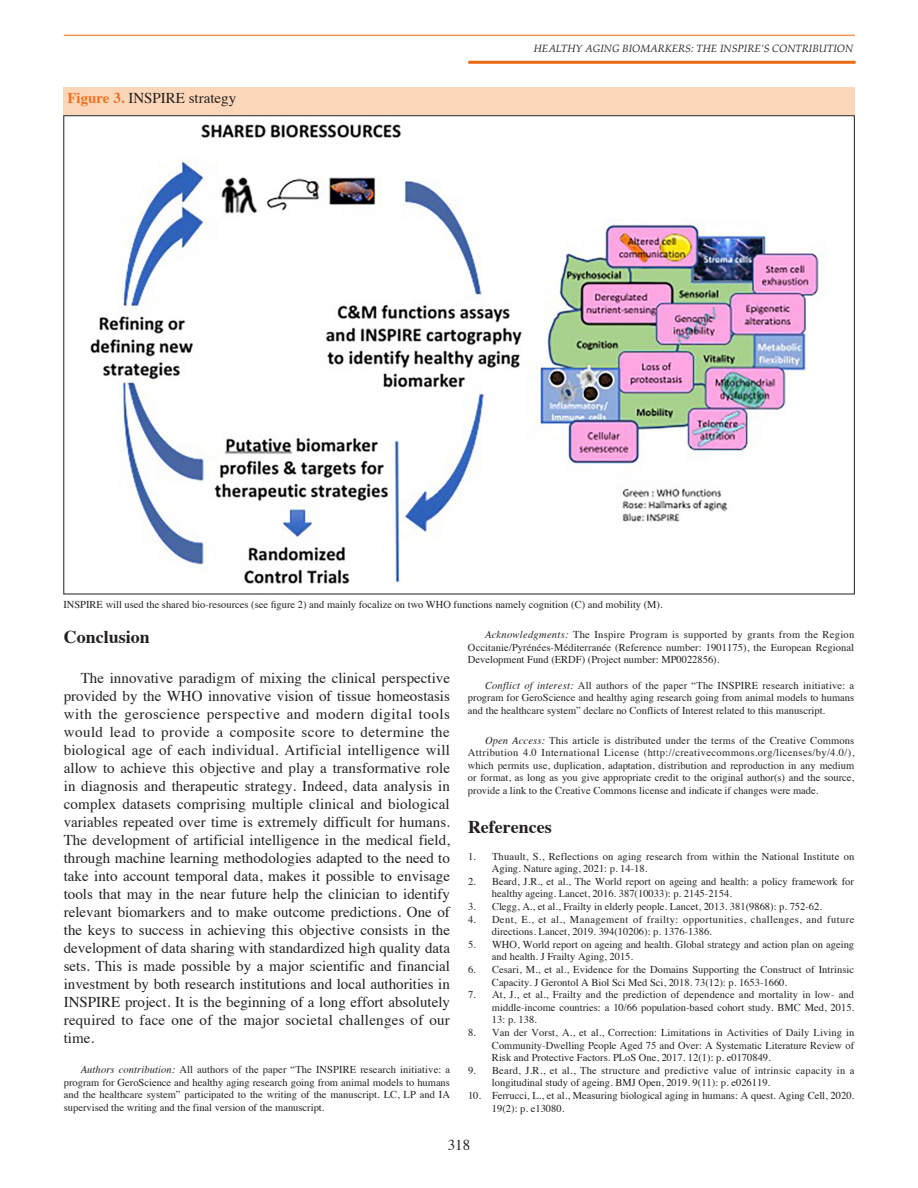
<style>
.page{position:relative;width:918px;height:1188px;background:#fff}
.page>*{position:absolute;margin:0;border:0;box-sizing:border-box;transform-origin:0 0}
.TITRE_1{font:700 18px "Times";color:#231f20}
.t1{font:15px/18px "Times";letter-spacing:.015em;color:#231f20;text-align:justify}
.REFERENCES{font:10.5px/12.6px "Times";color:#231f20;text-align:justify}
.REFERENCES-2{font:10.5px/12.6px "Times";letter-spacing:.025em;color:#231f20}
.REFERENCES-3{font:10.5px/12.6px "Times";letter-spacing:.035em;color:#231f20}
.REFERENCES-4{font:10.5px/12.6px "Times";letter-spacing:.02em;color:#231f20}
.t2{font:italic 10.5px "Palatino";color:#231f20}
.s1{font-weight:700;color:#f37121}
.s2{font-style:italic}
</style>
<div class="page">
<hr style="left:64px;top:35px;width:791px;height:1px;background:#ec6911">
<hr style="left:468px;top:61px;width:388px;height:3px;background:#ec6911">
<div style="left:63px;top:87px;width:791px;height:29px;background:#fcd6b8"></div>
<img style="left:90px;top:124px;width:736px;height:460px">
<p class="t1" style="left:67px;top:87px;width:170px"><span class="s1">Figure 3.</span> INSPIRE strategy</p>
<p class="t2" style="left:534px;top:40px;width:321px">HEALTHY AGING BIOMARKERS: THE INSPIRE’S CONTRIBUTION</p>
<p class="REFERENCES" style="left:63px;top:597px;width:601px">INSPIRE will used the shared bio-resources (see figure 2) and mainly focalize on two WHO functions namely cognition (C) and mobility (M).</p>
<p class="TITRE_1" style="left:64px;top:620px;width:88px">Conclusion</p>
<p class="t1" style="left:64px;top:667px;width:388px;text-indent:17px">The innovative paradigm of mixing the clinical perspective provided by the WHO innovative vision of tissue homeostasis with the geroscience perspective and modern digital tools would lead to provide a composite score to determine the biological age of each individual. Artificial intelligence will allow to achieve this objective and play a transformative role in diagnosis and therapeutic strategy. Indeed, data analysis in complex datasets comprising multiple clinical and biological variables repeated over time is extremely difficult for humans.<br>The development of artificial intelligence in the medical field, through machine learning methodologies adapted to the need to take into account temporal data, makes it possible to envisage tools that may in the near future help the clinician to identify relevant biomarkers and to make outcome predictions. One of the keys to success in achieving this objective consists in the development of data sharing with standardized high quality data sets. This is made possible by a major scientific and financial investment by both research institutions and local authorities in INSPIRE project. It is the beginning of a long effort absolutely required to face one of the major societal challenges of our time.</p>
<p class="REFERENCES" style="left:64px;top:1062px;width:388px;text-indent:17px"><span class="s2">Authors contribution:</span> All authors of the paper “The INSPIRE research initiative: a program for GeroScience and healthy aging research going from animal models to humans and the healthcare system” participated to the writing of the manuscript. LC, LP and IA supervised the writing and the final version of the manuscript.</p>
<p class="REFERENCES" style="left:468px;top:628px;width:388px;text-indent:17px"><span class="s2">Acknowledgments:</span> The Inspire Program is supported by grants from the Region Occitanie/Pyrénées-Méditerranée (Reference number: 1901175), the European Regional Development Fund (ERDF) (Project number: MP0022856).</p>
<p class="REFERENCES" style="left:468px;top:678px;width:388px;text-indent:17px"><span class="s2">Conflict of interest:</span> All authors of the paper “The INSPIRE research initiative: a program for GeroScience and healthy aging research going from animal models to humans and the healthcare system” declare no Conflicts of Interest related to this manuscript.</p>
<p class="REFERENCES" style="left:468px;top:733px;width:388px;text-indent:17px"><span class="s2">Open Access:</span> This article is distributed under the terms of the Creative Commons Attribution 4.0 International License (http://creativecommons.org/licenses/by/4.0/), which permits use, duplication, adaptation, distribution and reproduction in any medium or format, as long as you give appropriate credit to the original author(s) and the source, provide a link to the Creative Commons license and indicate if changes were made.</p>
<p class="TITRE_1" style="left:468px;top:809px;width:85px">References</p>
<p class="REFERENCES-4" style="left:492px;top:849px;width:364px;text-indent:-24px">1. Thuault, S., Reflections on aging research from within the National Institute on<br>Aging. Nature aging, 2021: p. 14-18.</p>
<p class="REFERENCES" style="left:492px;top:874px;width:363px;text-indent:-24px">2. Beard, J.R., et al., The World report on ageing and health: a policy framework for healthy ageing. Lancet, 2016. 387(10033): p. 2145-2154.</p>
<p class="REFERENCES" style="left:468px;top:899px;width:356px">3. Clegg, A., et al., Frailty in elderly people. Lancet, 2013. 381(9868): p. 752-62.</p>
<p class="REFERENCES-3" style="left:492px;top:912px;width:364px;text-indent:-24px">4. Dent, E., et al., Management of frailty: opportunities, challenges, and future directions. Lancet, 2019. 394(10206): p. 1376-1386.</p>
<p class="REFERENCES" style="left:492px;top:937px;width:364px;text-indent:-24px">5. WHO, World report on ageing and health. Global strategy and action plan on ageing and health. J Frailty Aging, 2015.</p>
<p class="REFERENCES" style="left:492px;top:962px;width:364px;text-indent:-24px">6. Cesari, M., et al., Evidence for the Domains Supporting the Construct of Intrinsic<br>Capacity. J Gerontol A Biol Sci Med Sci, 2018. 73(12): p. 1653-1660.</p>
<p class="REFERENCES" style="left:492px;top:988px;width:364px;text-indent:-24px">7. At, J., et al., Frailty and the prediction of dependence and mortality in low- and middle-income countries: a 10/66 population-based cohort study. BMC Med, 2015.<br>13: p. 138.</p>
<p class="REFERENCES" style="left:492px;top:1025px;width:364px;text-indent:-24px">8. Van der Vorst, A., et al., Correction: Limitations in Activities of Daily Living in Community-Dwelling People Aged 75 and Over: A Systematic Literature Review of Risk and Protective Factors. PLoS One, 2017. 12(1): p. e0170849.</p>
<p class="REFERENCES-2" style="left:492px;top:1063px;width:364px;text-indent:-24px">9. Beard, J.R., et al., The structure and predictive value of intrinsic capacity in a longitudinal study of ageing. BMJ Open, 2019. 9(11): p. e026119.</p>
<p class="REFERENCES" style="left:492px;top:1088px;width:364px;text-indent:-24px">10. Ferrucci, L., et al., Measuring biological aging in humans: A quest. Aging Cell, 2020.<br>19(2): p. e13080.</p>
<h2 class="t1" style="left:448px;top:1135px;width:24px">318</h2>
</div>
